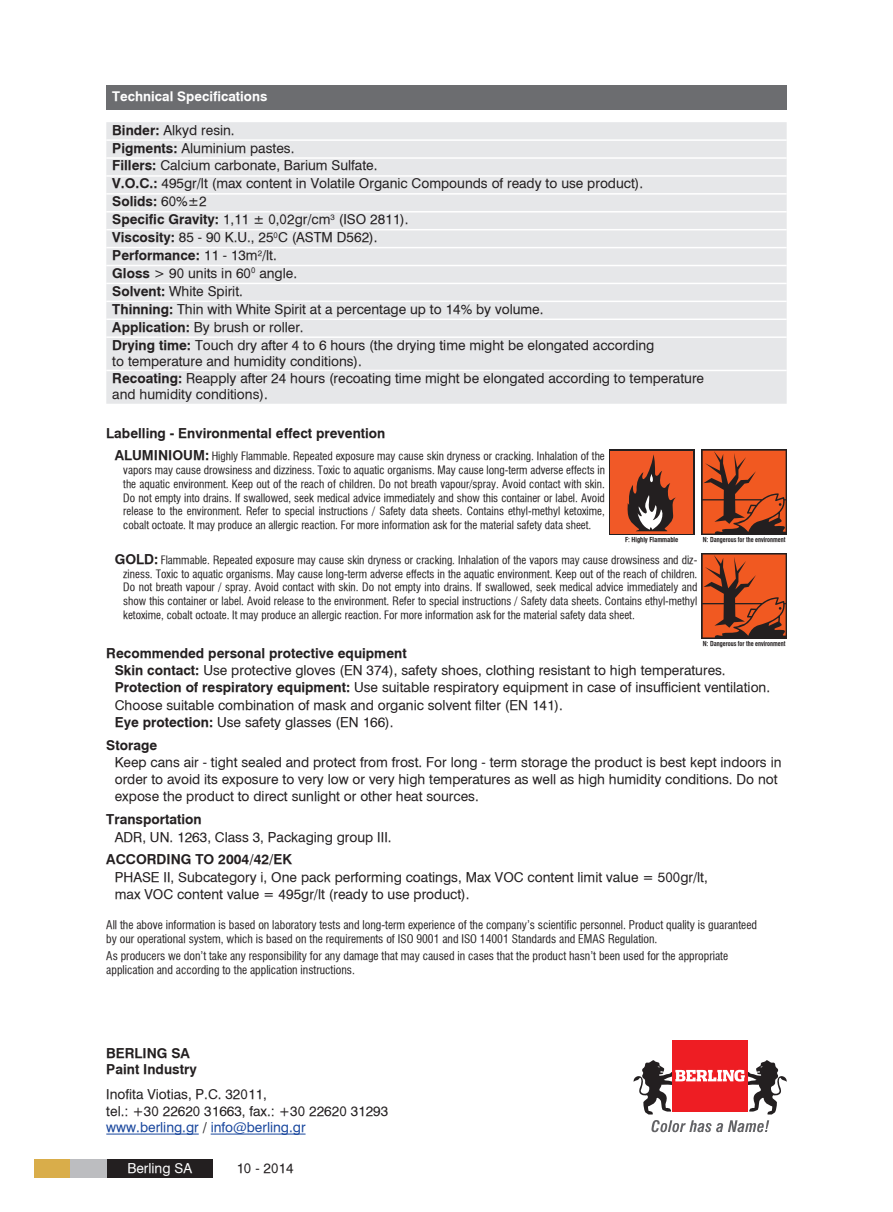
<style>
.page{position:relative;width:893px;height:1212px;background:#fff}
.page>*{position:absolute;margin:0;border:0;box-sizing:border-box;transform-origin:0 0}
.t1{font:13.5px/17.2px "UB Helvetica";color:#231f20}
.t2{font:13.5px/16.5px "UB Helvetica Bold";color:#231f20}
.t3{font:13.5px "UB Helvetica";color:#fff}
.t4{font:13.2px "UB Helvetica Bold";color:#fff}
.t5{font:12px/13.5px "UB Helvetica Cond";color:#231f20}
.t6{font:11.55px/13.8px "UB Helvetica Cond";color:#231f20;text-align:justify}
.t7{font:6.9px "UB Helvetica Cond Bold";letter-spacing:-.01em;color:#231f20}
.s1{font-family:"UB Helvetica Bold"}
.s2{font-family:"UB Helvetica"}
.s3{font-family:"UB Helvetica Bold";font-size:13.5px}
.s4{color:#18469d}
</style>
<div class="page">
<div style="left:106px;top:1159px;width:107px;height:19px;background:#231f20"></div>
<hr style="left:106px;top:1134px;width:93px;height:1px;background:#18469d">
<hr style="left:211px;top:1134px;width:95px;height:1px;background:#18469d">
<div style="left:106px;top:85px;width:681px;height:26px;background:#6c6d70"></div>
<div style="left:106px;top:122px;width:681px;height:282px;background:#e6e7e9"></div>
<hr style="left:106px;top:139px;width:681px;height:2px;background:#fff">
<hr style="left:106px;top:157px;width:681px;height:2px;background:#fff">
<hr style="left:106px;top:175px;width:681px;height:2px;background:#fff">
<hr style="left:106px;top:193px;width:681px;height:2px;background:#fff">
<hr style="left:106px;top:211px;width:681px;height:2px;background:#fff">
<hr style="left:106px;top:229px;width:681px;height:1px;background:#fff">
<hr style="left:106px;top:247px;width:681px;height:1px;background:#fff">
<hr style="left:106px;top:265px;width:681px;height:1px;background:#fff">
<hr style="left:106px;top:283px;width:681px;height:1px;background:#fff">
<hr style="left:106px;top:301px;width:681px;height:1px;background:#fff">
<hr style="left:106px;top:318px;width:681px;height:2px;background:#fff">
<hr style="left:106px;top:336px;width:681px;height:2px;background:#fff">
<hr style="left:106px;top:370px;width:681px;height:1px;background:#fff">
<svg style="left:702px;top:450px;width:85px;height:85px"></svg>
<svg style="left:703px;top:451px;width:84px;height:83px;background:#b94920"></svg>
<div style="left:609px;top:450px;width:85px;height:85px;background:#231f20"></div>
<div style="left:610px;top:451px;width:83px;height:83px;background:#f15927"></div>
<svg style="left:627px;top:454px;width:49px;height:77px"></svg>
<svg style="left:702px;top:553px;width:85px;height:85px"></svg>
<svg style="left:703px;top:554px;width:84px;height:84px;background:#b84920"></svg>
<div style="left:34px;top:1159px;width:36px;height:19px;background:#d9ad4a"></div>
<div style="left:70px;top:1159px;width:36px;height:19px;background:#bcbdc0"></div>
<svg style="left:651px;top:1120px;width:118px;height:12px"></svg>
<div style="left:672px;top:1040px;width:76px;height:71px;background:#ee1d23"></div>
<svg style="left:633px;top:1060px;width:154px;height:54px"></svg>
<p class="t4" style="left:112px;top:89px;width:156px">Technical Specifications</p>
<p class="t1" style="left:112px;top:121px;width:124px"><span class="s1">Binder:</span> Alkyd resin.</p>
<p class="t1" style="left:112px;top:139px;width:184px"><span class="s1">Pigments:</span> Aluminium pastes.</p>
<p class="t1" style="left:112px;top:157px;width:267px"><span class="s1">Fillers:</span> Calcium carbonate, Barium Sulfate.</p>
<p class="t1" style="left:112px;top:175px;width:532px"><span class="s1">V.O.C.:</span> 495gr/lt (max content in Volatile Organic Compounds of ready to use product).</p>
<p class="t2" style="left:112px;top:193px;width:96px">Solids: <span class="s2">60%±2</span></p>
<p class="t1" style="left:112px;top:211px;width:298px"><span class="s1">Specific Gravity:</span> 1,11 ± 0,02gr/cm<sup>3</sup> (ISO 2811).</p>
<p class="t1" style="left:112px;top:229px;width:267px"><span class="s1">Viscosity:</span> 85 - 90 K.U., 25<sup>0</sup>C (ASTM D562).</p>
<p class="t2" style="left:112px;top:247px;width:166px">Performance: <span class="s2">11 - 13m</span><sup>2</sup><span class="s2">/lt.</span></p>
<p class="t1" style="left:112px;top:265px;width:186px"><span class="s1">Gloss</span> &gt; 90 units in 60<sup>0</sup> angle.</p>
<p class="t1" style="left:112px;top:283px;width:132px"><span class="s1">Solvent:</span> White Spirit.</p>
<p class="t1" style="left:112px;top:300px;width:433px"><span class="s1">Thinning:</span> Thin with White Spirit at a percentage up to 14% by volume.</p>
<p class="t1" style="left:112px;top:318px;width:193px"><span class="s1">Application:</span> By brush or roller.</p>
<p class="t1" style="left:112px;top:337px;width:544px;line-height:16.2px"><span class="s1">Drying time:</span> Touch dry after 4 to 6 hours (the drying time might be elongated according to temperature and humidity conditions).</p>
<p class="t1" style="left:112px;top:370px;width:593px;line-height:16.2px"><span class="s1">Recoating:</span> Reapply after 24 hours (recoating time might be elongated according to temperature and humidity conditions).</p>
<p class="t2" style="left:106px;top:425px;width:281px">Labelling - Environmental effect prevention</p>
<p class="t6" style="left:123px;top:449px;width:483px;text-indent:-9px"><span class="s3">ALUMINIOUM:</span> Highly Flammable. Repeated exposure may cause skin dryness or cracking. Inhalation of the vapors may cause drowsiness and dizziness. Toxic to aquatic organisms. May cause long-term adverse effects in the aquatic environment. Keep out of the reach of children. Do not breath vapour/spray. Avoid contact with skin.<br>Do not empty into drains. If swallowed, seek medical advice immediately and show this container or label. Avoid release to the environment. Refer to special instructions / Safety data sheets. Contains ethyl-methyl ketoxime, cobalt octoate. It may produce an allergic reaction. For more information ask for the material safety data sheet.</p>
<p class="t6" style="left:123px;top:553px;width:576px;text-indent:-9px"><span class="s3">GOLD:</span> Flammable. Repeated exposure may cause skin dryness or cracking. Inhalation of the vapors may cause drowsiness and diz&shy;ziness. Toxic to aquatic organisms. May cause long-term adverse effects in the aquatic environment. Keep out of the reach of children.<br>Do not breath vapour / spray. Avoid contact with skin. Do not empty into drains. If swallowed, seek medical advice immediately and show this container or label. Avoid release to the environment. Refer to special instructions / Safety data sheets. Contains ethyl-methyl ketoxime, cobalt octoate. It may produce an allergic reaction. For more information ask for the material safety data sheet.</p>
<p class="t7" style="left:625px;top:535px;width:55px">F: Highly Flammable</p>
<p class="t7" style="left:703px;top:535px;width:84px">N: Dangerous for the environment</p>
<p class="t7" style="left:703px;top:639px;width:84px">N: Dangerous for the environment</p>
<p class="t1" style="left:115px;top:645px;width:657px;text-indent:-9px"><span class="s1">Recommended personal protective equipment<br>Skin contact:</span> Use protective gloves (EN 374), safety shoes, clothing resistant to high temperatures.<br><span class="s1">Protection of respiratory equipment:</span> Use suitable respiratory equipment in case of insufficient ventilation.<br>Choose suitable combination of mask and organic solvent filter (EN 141).<br><span class="s1">Eye protection:</span> Use safety glasses (EN 166).</p>
<p class="t1" style="left:115px;top:736px;width:668px;text-indent:-9px"><span class="s1">Storage<br></span>Keep cans air - tight sealed and protect from frost. For long - term storage the product is best kept indoors in order to avoid its exposure to very low or very high temperatures as well as high humidity conditions. Do not expose the product to direct sunlight or other heat sources.</p>
<p class="t1" style="left:115px;top:811px;width:278px;text-indent:-9px"><span class="s1">Transportation<br></span>ADR, UN. 1263, Class 3, Packaging group III.</p>
<p class="t1" style="left:115px;top:851px;width:595px;text-indent:-9px"><span class="s1">ACCORDING TO 2004/42/EK<br></span>PHASE II, Subcategory i, One pack performing coatings, Max VOC content limit value = 500gr/lt, max VOC content value = 495gr/lt (ready to use product).</p>
<p class="t5" style="left:106px;top:918px;width:652px">All the above information is based on laboratory tests and long-term experience of the company’s scientific personnel. Product quality is guaranteed by our operational system, which is based on the requirements of ISO 9001 and ISO 14001 Standards and EMAS Regulation.</p>
<p class="t5" style="left:106px;top:949px;width:623px">As producers we don’t take any responsibility for any damage that may caused in cases that the product hasn’t been used for the appropriate application and according to the application instructions.</p>
<p class="t2" style="left:106px;top:1045px;width:92px">BERLING SA<br>Paint Industry</p>
<p class="t1" style="left:106px;top:1086px;width:284px;line-height:16.5px">Inofita Viotias, P.C. 32011,<br>tel.: +30 22620 31663, fax.: +30 22620 31293 <span class="s4">www.berling.gr</span> / <span class="s4">info@berling.gr</span></p>
<p class="t3" style="left:127px;top:1160px;width:66px">Berling SA</p>
<p class="t1" style="left:236px;top:1160px;width:59px">10 - 2014</p>
</div>
